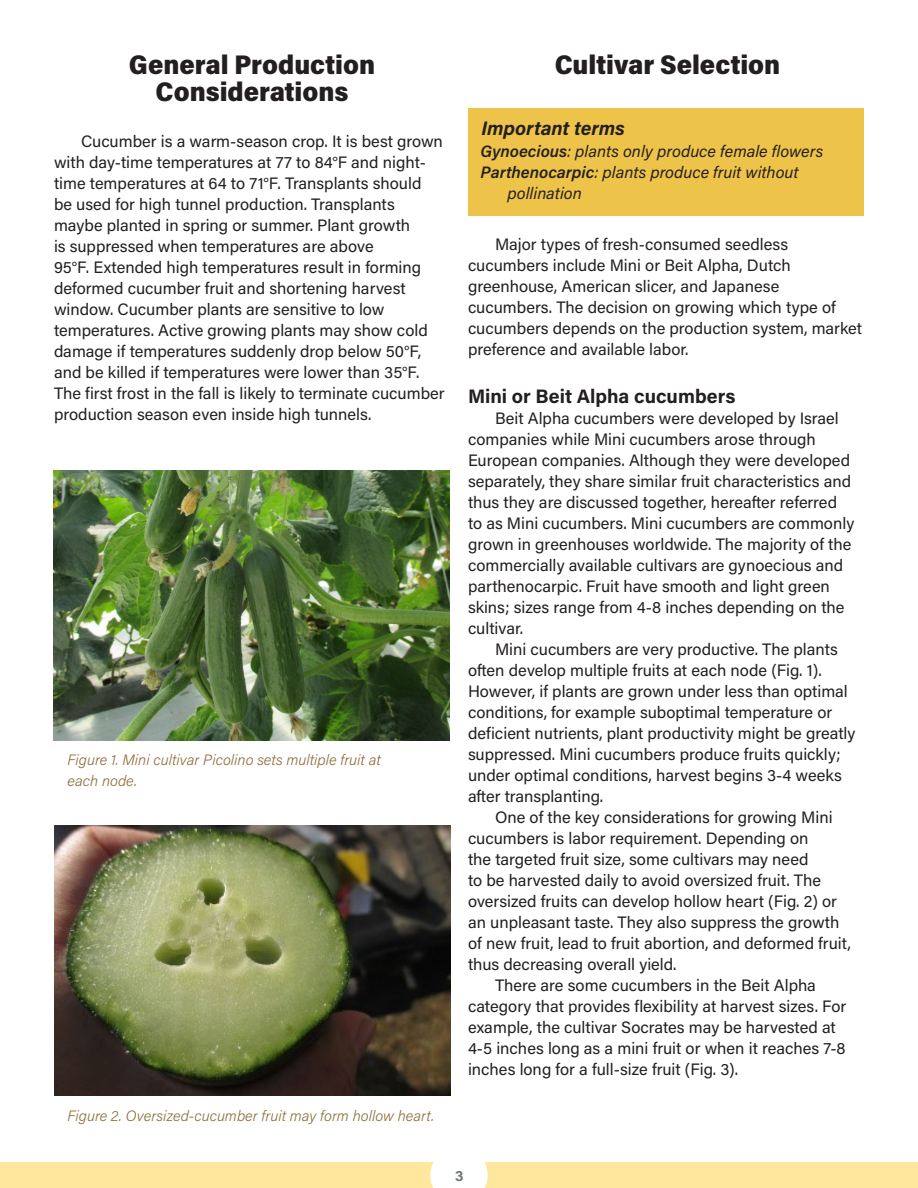
<style>
.page{position:relative;width:918px;height:1188px;background:#fff}
.page>*{position:absolute;margin:0;border:0;box-sizing:border-box;transform-origin:0 0}
.Header_1{font:900 27px/27px "Acumin Pro Semi Cond";color:#231f20;text-align:center}
.Header_3{font:700 19.5px "Acumin Pro";color:#231f20}
.Terms_Header{font:italic 700 19.5px "Acumin Pro";color:#231f20}
.Body_Copy{font:16.5px/21px "Acumin Pro";color:#231f20}
.t1{font:italic 16.5px/21px "Acumin Pro";color:#231f20}
.t2{font:italic 300 15px "Acumin Pro";color:#8e6f3e}
.t3{font:700 15px "Acumin Pro";color:#70767b}
.s1{font-weight:600}
</style>
<div class="page">
<div style="left:0;top:1162px;width:918px;height:26px;background:#ffe79d"></div>
<div style="left:430px;top:1162px;width:58px;height:26px;background:#fff"></div>
<div style="left:468px;top:108px;width:396px;height:108px;background:#eec349"></div>
<img style="left:54px;top:471px;width:396px;height:270px">
<img style="left:54px;top:826px;width:396px;height:270px">
<p class="Header_1" style="left:129px;top:50px;width:248px">General Production<br>Considerations</p>
<p class="Body_Copy" style="left:54px;top:130px;width:392px;text-indent:27px">Cucumber is a warm-season crop. It is best grown with day-time temperatures at 77 to 84°F and night&shy;time temperatures at 64 to 71°F. Transplants should<br>be used for high tunnel production. Transplants maybe planted in spring or summer. Plant growth<br>is suppressed when temperatures are above<br>95°F. Extended high temperatures result in forming deformed cucumber fruit and shortening harvest window. Cucumber plants are sensitive to low temperatures. Active growing plants may show cold damage if temperatures suddenly drop below 50°F, and be killed if temperatures were lower than 35°F.<br>The first frost in the fall is likely to terminate cucumber production season even inside high tunnels.</p>
<p class="t2" style="left:67px;top:750px;width:315px">Figure 1. Mini cultivar Picolino sets multiple fruit at</p>
<p class="t2" style="left:67px;top:771px;width:71px">each node.</p>
<p class="t2" style="left:68px;top:1106px;width:368px">Figure 2. Oversized-cucumber fruit may form hollow heart.</p>
<p class="Header_1" style="left:555px;top:50px;width:227px">Cultivar Selection</p>
<p class="Terms_Header" style="left:482px;top:114px;width:145px">Important terms</p>
<p class="t1" style="left:481px;top:140px;width:344px"><span class="s1">Gynoecious</span>: plants only produce female flowers</p>
<p class="t1" style="left:508px;top:161px;width:293px;text-indent:-27px"><span class="s1">Parthenocarpic</span>: plants produce fruit without pollination</p>
<p class="Body_Copy" style="left:468px;top:233px;width:396px;text-indent:27px">Major types of fresh-consumed seedless cucumbers include Mini or Beit Alpha, Dutch greenhouse, American slicer, and Japanese cucumbers. The decision on growing which type of cucumbers depends on the production system, market preference and available labor.</p>
<p class="Header_3" style="left:468px;top:382px;width:269px">Mini or Beit Alpha cucumbers</p>
<p class="Body_Copy" style="left:468px;top:407px;width:388px;text-indent:27px">Beit Alpha cucumbers were developed by Israel companies while Mini cucumbers arose through European companies. Although they were developed separately, they share similar fruit characteristics and thus they are discussed together, hereafter referred to as Mini cucumbers. Mini cucumbers are commonly grown in greenhouses worldwide. The majority of the commercially available cultivars are gynoecious and parthenocarpic. Fruit have smooth and light green skins; sizes range from 4-8 inches depending on the cultivar.</p>
<p class="Body_Copy" style="left:468px;top:638px;width:389px;text-indent:27px">Mini cucumbers are very productive. The plants often develop multiple fruits at each node (Fig. 1).<br>However, if plants are grown under less than optimal conditions, for example suboptimal temperature or deficient nutrients, plant productivity might be greatly suppressed. Mini cucumbers produce fruits quickly; under optimal conditions, harvest begins 3-4 weeks after transplanting.</p>
<p class="Body_Copy" style="left:468px;top:806px;width:385px;text-indent:27px">One of the key considerations for growing Mini cucumbers is labor requirement. Depending on<br>the targeted fruit size, some cultivars may need<br>to be harvested daily to avoid oversized fruit. The oversized fruits can develop hollow heart (Fig. 2) or an unpleasant taste. They also suppress the growth of new fruit, lead to fruit abortion, and deformed fruit, thus decreasing overall yield.</p>
<p class="Body_Copy" style="left:468px;top:974px;width:380px;text-indent:27px">There are some cucumbers in the Beit Alpha category that provides flexibility at harvest sizes. For example, the cultivar Socrates may be harvested at 4-5 inches long as a mini fruit or when it reaches 7-8 inches long for a full-size fruit (Fig. 3).</p>
<p class="t3" style="left:455px;top:1165px;width:10px">3</p>
</div>
